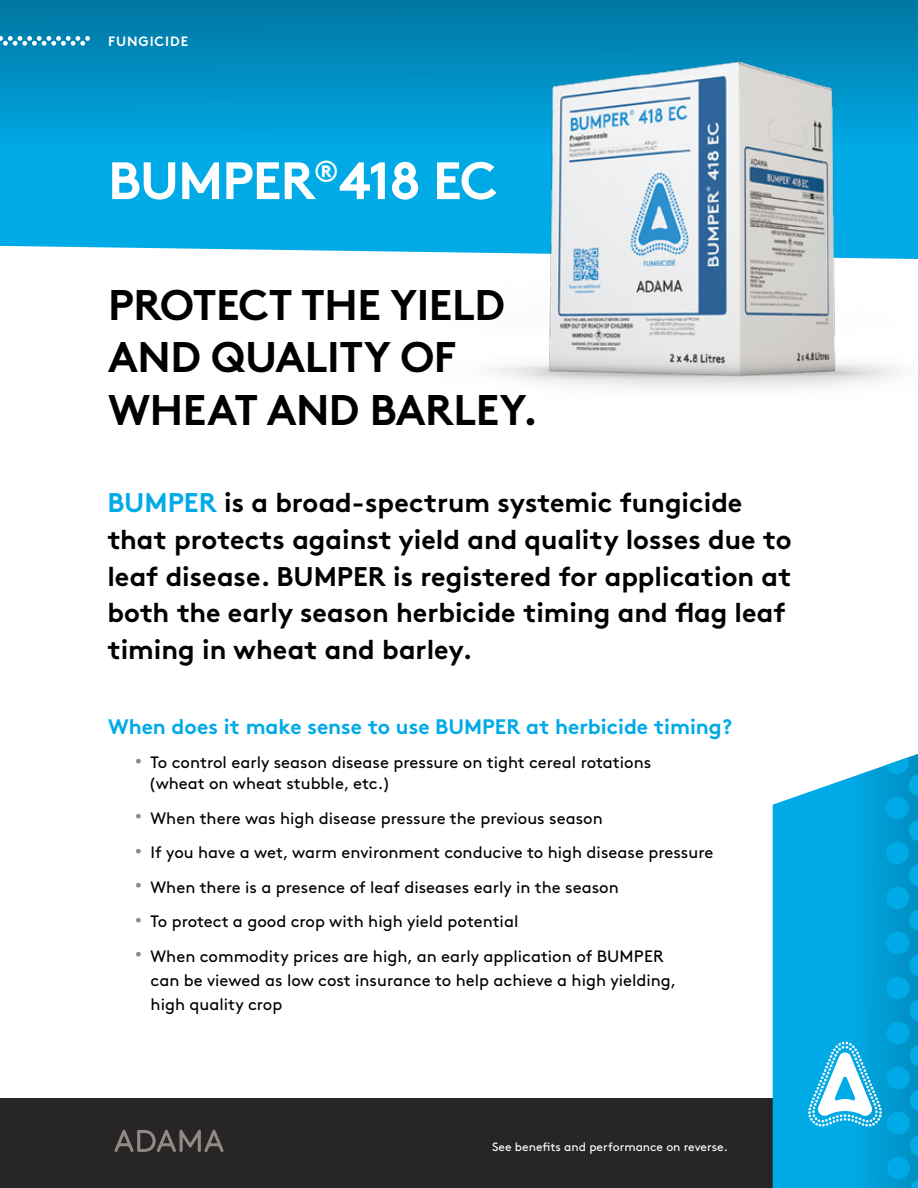
<style>
.page{position:relative;width:918px;height:1188px;background:#fff}
.page>*{position:absolute;margin:0;border:0;box-sizing:border-box;transform-origin:0 0}
.t1{font:700 52.5px "Brown Std";letter-spacing:-.02em;color:#fff}
.t2{font:700 42.9px/52.3px "Brown Std";letter-spacing:-.01em;color:#000}
.t3{font:700 27px/36.8px "Brown Std";color:#000}
.t4{font:700 21px "Brown Std";color:#00aae7}
.t5{font:16.5px/24px "Brown Std";color:#000}
.t6{font:700 13.5px "Brown Std";letter-spacing:.07em;color:#fff}
.t7{font:12px "Brown Std";color:#fff}
.s1{color:#00aae7}
</style>
<div class="page">
<div style="left:0;top:1099px;width:918px;height:89px;background:#272525"></div>
<div style="left:773px;top:792px;width:35px;height:396px;background:#00aae7"></div>
<div style="left:0;top:152px;width:396px;height:100px;background:#00aae7"></div>
<svg style="left:0;top:0;width:396px;height:152px;background:#008fc2"></svg>
<svg style="left:0;top:36px;width:90px;height:10px"></svg>
<img style="left:396px;top:0;width:522px;height:390px">
<svg style="left:114px;top:1130px;width:110px;height:22px"></svg>
<svg style="left:808px;top:754px;width:110px;height:434px;background:#19ace1"></svg>
<p class="t6" style="left:108px;top:33px;width:82px">FUNGICIDE</p>
<h1 class="t1" style="left:108px;top:149px;width:391px">BUMPER<sup>®</sup>418 EC</h1>
<h2 class="t2" style="left:108px;top:279px;width:431px">PROTECT THE YIELD<br>AND QUALITY OF<br>WHEAT AND BARLEY.</h2>
<h3 class="t3" style="left:107px;top:484px;width:686px"><span class="s1">BUMPER</span> is a broad-spectrum systemic fungicide that protects against yield and quality losses due to leaf disease. BUMPER is registered for application at both the early season herbicide timing and flag leaf timing in wheat and barley.</h3>
<p class="t4" style="left:108px;top:713px;width:626px">When does it make sense to use BUMPER at herbicide timing?</p>
<p class="t5" style="left:148px;top:752px;width:504px;line-height:21px;text-indent:-13px"><sup>•</sup> To control early season disease pressure on tight cereal rotations (wheat on wheat stubble, etc.)</p>
<p class="t5" style="left:135px;top:806px;width:469px"><sup>•</sup> When there was high disease pressure the previous season</p>
<p class="t5" style="left:135px;top:840px;width:580px"><sup>•</sup> If you have a wet, warm environment conducive to high disease pressure</p>
<p class="t5" style="left:135px;top:875px;width:485px"><sup>•</sup> When there is a presence of leaf diseases early in the season</p>
<p class="t5" style="left:135px;top:909px;width:385px"><sup>•</sup> To protect a good crop with high yield potential</p>
<p class="t5" style="left:151px;top:944px;width:527px;text-indent:-16px"><sup>•</sup> When commodity prices are high, an early application of BUMPER can be viewed as low cost insurance to help achieve a high yielding, high quality crop</p>
<p class="t7" style="left:492px;top:1140px;width:237px">See benefits and performance on reverse.</p>
</div>
